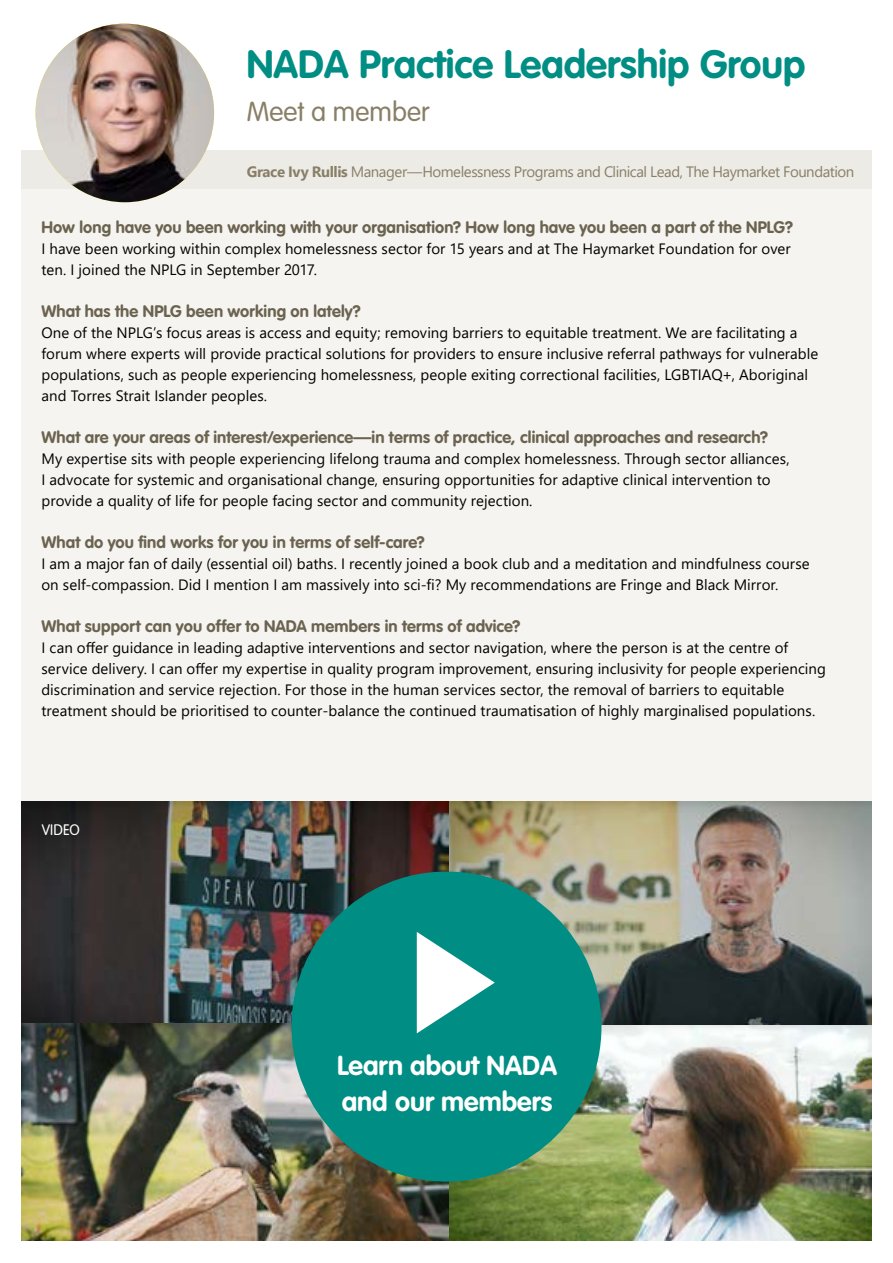
<style>
.page{position:relative;width:893px;height:1263px;background:#fff}
.page>*{position:absolute;margin:0;border:0;box-sizing:border-box;transform-origin:0 0}
.t1{font:700 39px "VAG Rounded Std";color:#008e84}
.t2{font:700 27px/36px "VAG Rounded Std";color:#fff}
.t3{font:300 27px "VAG Rounded Std";color:#897f67}
.t4{font:700 16.5px "VAG Rounded Std";letter-spacing:.01em;color:#6b634f}
.t5{font:15px/21px "Segoe UI";letter-spacing:.005em;color:#000}
.t6{font:15px "Segoe UI";letter-spacing:-.03em;color:#897f67}
.t7{font:300 15px "VAG Rounded Std";letter-spacing:.01em;color:#fff}
.s1{font-weight:700}
</style>
<div class="page">
<div style="left:21px;top:150px;width:851px;height:944px;background:#f5f4f1"></div>
<div style="left:21px;top:150px;width:851px;height:38px;background:#edebe6"></div>
<img style="left:36px;top:24px;width:178px;height:178px;border-radius:89px">
<img style="left:448px;top:801px;width:424px;height:439px">
<img style="left:21px;top:801px;width:427px;height:439px">
<div style="left:291px;top:871px;width:310px;height:310px;background:#008e84;border-radius:50%"></div>
<svg style="left:417px;top:932px;width:78px;height:101px"></svg>
<h1 class="t1" style="left:247px;top:42px;width:560px">NADA Practice Leadership Group</h1>
<h2 class="t3" style="left:247px;top:96px;width:184px">Meet a member</h2>
<p class="t6" style="left:247px;top:157px;width:609px"><span class="s1">Grace Ivy Rullis</span> Manager—Homelessness Programs and Clinical Lead, The Haymarket Foundation</p>
<p class="t4" style="left:41px;top:218px;width:753px">How long have you been working with your organisation? How long have you been a part of the NPLG?</p>
<p class="t5" style="left:41px;top:237px;width:751px">I have been working within complex homelessness sector for 15 years and at The Haymarket Foundation for over ten. I joined the NPLG in September 2017.</p>
<p class="t4" style="left:41px;top:302px;width:321px">What has the NPLG been working on lately?</p>
<p class="t5" style="left:41px;top:321px;width:778px">One of the NPLG’s focus areas is access and equity; removing barriers to equitable treatment. We are facilitating a forum where experts will provide practical solutions for providers to ensure inclusive referral pathways for vulnerable populations, such as people experiencing homelessness, people exiting correctional facilities, LGBTIAQ+, Aboriginal and Torres Strait Islander peoples.</p>
<p class="t4" style="left:41px;top:428px;width:728px">What are your areas of interest/experience—in terms of practice, clinical approaches and research?</p>
<p class="t5" style="left:41px;top:447px;width:750px">My expertise sits with people experiencing lifelong trauma and complex homelessness. Through sector alliances,<br>I advocate for systemic and organisational change, ensuring opportunities for adaptive clinical intervention to provide a quality of life for people facing sector and community rejection.</p>
<p class="t4" style="left:41px;top:533px;width:385px">What do you find works for you in terms of self-care?</p>
<p class="t5" style="left:41px;top:552px;width:770px">I am a major fan of daily (essential oil) baths. I recently joined a book club and a meditation and mindfulness course on self-compassion. Did I mention I am massively into sci-fi? My recommendations are Fringe and Black Mirror.</p>
<p class="t4" style="left:41px;top:617px;width:481px">What support can you offer to NADA members in terms of advice?</p>
<p class="t5" style="left:41px;top:636px;width:786px">I can offer guidance in leading adaptive interventions and sector navigation, where the person is at the centre of service delivery. I can offer my expertise in quality program improvement, ensuring inclusivity for people experiencing discrimination and service rejection. For those in the human services sector, the removal of barriers to equitable treatment should be prioritised to counter-balance the continued traumatisation of highly marginalised populations.</p>
<p class="t7" style="left:42px;top:821px;width:40px">VIDEO</p>
<h2 class="t2" style="left:337px;top:1049px;width:221px">Learn about NADA and our members</h2>
</div>
